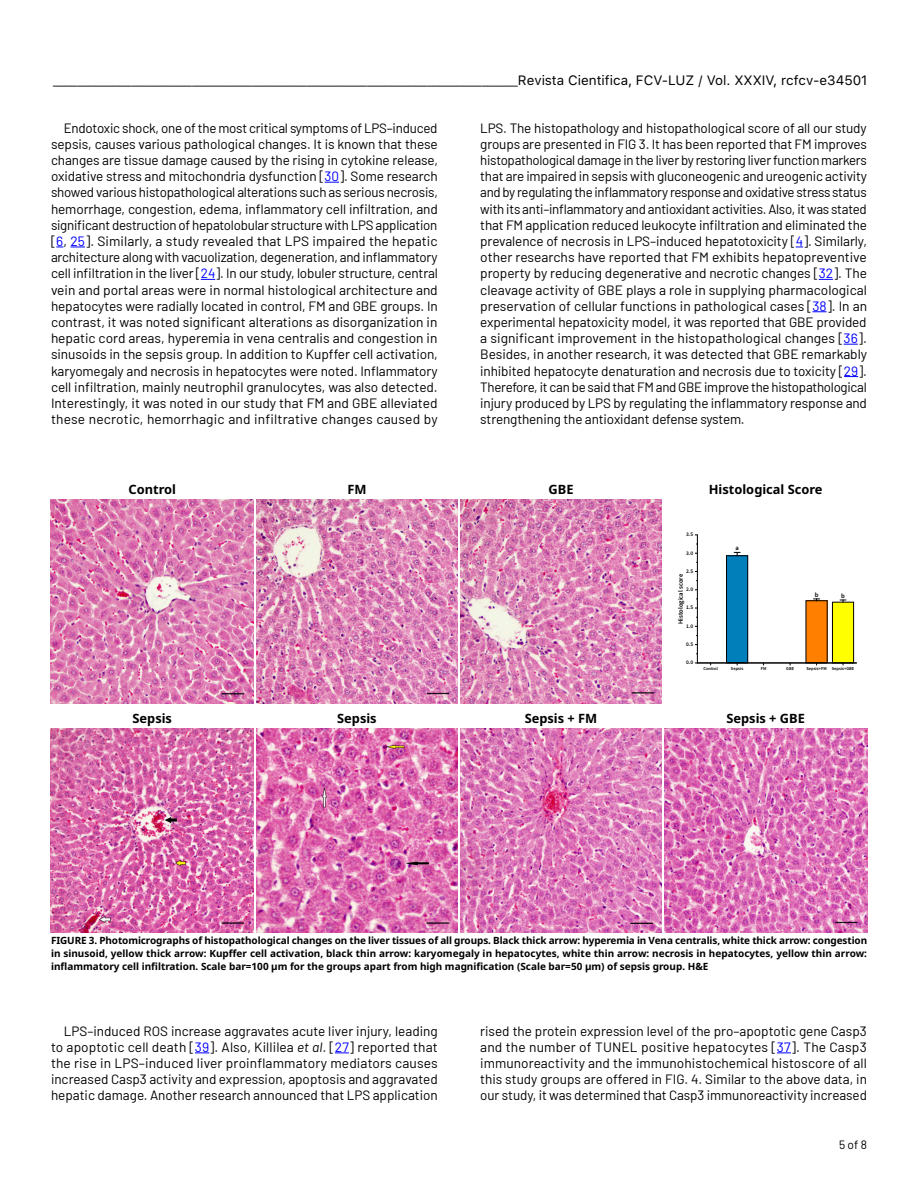
<style>
.page{position:relative;width:918px;height:1188px;background:#fff}
.page>*{position:absolute;margin:0;border:0;box-sizing:border-box;transform-origin:0 0}
.t1{font:13.5px/16.2px "Barlow";letter-spacing:-.005em;color:#000;text-align:justify}
.t2{font:13.5px "SFUI Text";color:#000}
.t3{font:700 12.9px "Noto Sans";color:#000}
.t4{font:12px "Barlow";color:#000}
.t5{font:700 10.05px/12.6px "Noto Sans";color:#000;text-align:justify}
.t6{font:600 6.6px "Source Sans Pro";color:#000}
.t7{font:600 5.4px "Source Sans Pro";color:#000}
.t8{font:600 4.5px "Source Sans Pro";color:#000}
.s1{color:#00f}
.s2{font-style:italic}
</style>
<div class="page">
<img style="left:51px;top:499px;width:203px;height:204px">
<img style="left:256px;top:499px;width:202px;height:204px">
<img style="left:460px;top:499px;width:202px;height:204px">
<div style="left:727px;top:556px;width:21px;height:107px;background:#007fbb"></div>
<div style="left:726px;top:556px;width:22px;height:107px;border:1px solid #000"></div>
<div style="left:806px;top:601px;width:21px;height:62px;background:#ff8000"></div>
<div style="left:832px;top:602px;width:22px;height:61px;background:#ff0"></div>
<div style="left:832px;top:602px;width:22px;height:61px;border:1px solid #000"></div>
<svg style="left:734px;top:552px;width:6px;height:4px"></svg>
<svg style="left:840px;top:600px;width:6px;height:2px"></svg>
<hr style="left:697px;top:663px;width:159px;height:1px;background:#000">
<hr style="left:697px;top:535px;width:1px;height:128px;background:#000">
<img style="left:51px;top:729px;width:203px;height:204px">
<img style="left:256px;top:729px;width:202px;height:204px">
<img style="left:460px;top:729px;width:202px;height:204px">
<img style="left:664px;top:729px;width:203px;height:204px">
<svg style="left:325px;top:182px;width:14px;height:1px"></svg>
<svg style="left:70px;top:247px;width:15px;height:1px"></svg>
<svg style="left:201px;top:279px;width:14px;height:1px"></svg>
<svg style="left:819px;top:279px;width:14px;height:1px"></svg>
<svg style="left:812px;top:311px;width:15px;height:1px"></svg>
<svg style="left:844px;top:344px;width:14px;height:1px"></svg>
<svg style="left:844px;top:376px;width:14px;height:1px"></svg>
<svg style="left:195px;top:1053px;width:14px;height:1px"></svg>
<svg style="left:335px;top:1053px;width:14px;height:1px"></svg>
<svg style="left:777px;top:1053px;width:14px;height:1px"></svg>
<p class="t2" style="left:53px;top:71px;width:816px">_____________________________________________________________________________Revista Cientifica, FCV-LUZ / Vol. XXXIV, rcfcv-e34501</p>
<p class="t1" style="left:51px;top:119px;width:388px;text-indent:13px">Endotoxic shock, one of the most critical symptoms of LPS–induced sepsis, causes various pathological changes. It is known that these changes are tissue damage caused by the rising in cytokine release, oxidative stress and mitochondria dysfunction [<span class="s1">30</span>]. Some research showed various histopathological alterations such as serious necrosis, hemorrhage, congestion, edema, inflammatory cell infiltration, and significant destruction of hepatolobular structure with LPS application [<span class="s1">6</span>, <span class="s1">25</span>]. Similarly, a study revealed that LPS impaired the hepatic architecture along with vacuolization, degeneration, and inflammatory cell infiltration in the liver [<span class="s1">24</span>]. In our study, lobuler structure, central vein and portal areas were in normal histological architecture and hepatocytes were radially located in control, FM and GBE groups. In contrast, it was noted significant alterations as disorganization in hepatic cord areas, hyperemia in vena centralis and congestion in sinusoids in the sepsis group. In addition to Kupffer cell activation, karyomegaly and necrosis in hepatocytes were noted. Inflammatory cell infiltration, mainly neutrophil granulocytes, was also detected.<br>Interestingly, it was noted in our study that FM and GBE alleviated these necrotic, hemorrhagic and infiltrative changes caused by</p>
<p class="t1" style="left:480px;top:119px;width:388px">LPS. The histopathology and histopathological score of all our study groups are presented in FIG 3. It has been reported that FM improves histopathological damage in the liver by restoring liver function markers that are impaired in sepsis with gluconeogenic and ureogenic activity and by regulating the inflammatory response and oxidative stress status with its anti–inflammatory and antioxidant activities. Also, it was stated that FM application reduced leukocyte infiltration and eliminated the prevalence of necrosis in LPS–induced hepatotoxicity [<span class="s1">4</span>]. Similarly, other researchs have reported that FM exhibits hepatopreventive property by reducing degenerative and necrotic changes [<span class="s1">32</span>]. The cleavage activity of GBE plays a role in supplying pharmacological preservation of cellular functions in pathological cases [<span class="s1">38</span>]. In an experimental hepatoxicity model, it was reported that GBE provided a significant improvement in the histopathological changes [<span class="s1">36</span>].<br>Besides, in another research, it was detected that GBE remarkably inhibited hepatocyte denaturation and necrosis due to toxicity [<span class="s1">29</span>].<br>Therefore, it can be said that FM and GBE improve the histopathological injury produced by LPS by regulating the inflammatory response and strengthening the antioxidant defense system.</p>
<p class="t3" style="left:129px;top:482px;width:49px">Control</p>
<p class="t3" style="left:347px;top:482px;width:21px">FM</p>
<p class="t3" style="left:549px;top:482px;width:26px">GBE</p>
<p class="t3" style="left:709px;top:482px;width:115px">Histological Score</p>
<p class="t7" style="left:686px;top:531px;width:9px">3.5</p>
<p class="t7" style="left:686px;top:549px;width:9px">3.0</p>
<p class="t7" style="left:686px;top:567px;width:9px">2.5</p>
<p class="t6" style="left:676px;top:624px;width:52px;rotate:-90deg">Histological score</p>
<p class="t7" style="left:686px;top:586px;width:9px">2.0</p>
<p class="t7" style="left:686px;top:604px;width:9px">1.5</p>
<p class="t7" style="left:686px;top:622px;width:9px">1.0</p>
<p class="t7" style="left:686px;top:641px;width:9px">0.5</p>
<p class="t7" style="left:686px;top:659px;width:9px">0.0</p>
<p class="t6" style="left:735px;top:544px;width:5px">a</p>
<p class="t6" style="left:815px;top:590px;width:5px">b</p>
<p class="t6" style="left:841px;top:592px;width:5px">b</p>
<p class="t8" style="left:703px;top:666px;width:16px">Control</p>
<p class="t8" style="left:731px;top:666px;width:14px">Sepsis</p>
<p class="t8" style="left:761px;top:666px;width:7px">FM</p>
<p class="t8" style="left:786px;top:666px;width:9px">GBE</p>
<p class="t8" style="left:806px;top:666px;width:49px">Sepsis+FM Sepsis+GBE</p>
<p class="t3" style="left:133px;top:711px;width:41px">Sepsis</p>
<p class="t3" style="left:337px;top:711px;width:41px">Sepsis</p>
<p class="t3" style="left:525px;top:711px;width:74px">Sepsis + FM</p>
<p class="t3" style="left:726px;top:711px;width:80px">Sepsis + GBE</p>
<p class="t5" style="left:51px;top:935px;width:818px">FIGURE 3. Photomicrographs of histopathological changes on the liver tissues of all groups. Black thick arrow: hyperemia in Vena centralis, white thick arrow: congestion in sinusoid, yellow thick arrow: Kupffer cell activation, black thin arrow: karyomegaly in hepatocytes, white thin arrow: necrosis in hepatocytes, yellow thin arrow: inflammatory cell infiltration. Scale bar=100 µm for the groups apart from high magnification (Scale bar=50 µm) of sepsis group. H&amp;E</p>
<p class="t1" style="left:51px;top:1022px;width:388px;text-indent:13px">LPS–induced ROS increase aggravates acute liver injury, leading to apoptotic cell death [<span class="s1">39</span>]. Also, Killilea <span class="s2">et al.</span> [<span class="s1">27</span>] reported that the rise in LPS–induced liver proinflammatory mediators causes increased Casp3 activity and expression, apoptosis and aggravated hepatic damage. Another research announced that LPS application</p>
<p class="t1" style="left:480px;top:1022px;width:388px">rised the protein expression level of the pro–apoptotic gene Casp3 and the number of TUNEL positive hepatocytes [<span class="s1">37</span>]. The Casp3 immunoreactivity and the immunohistochemical histoscore of all this study groups are offered in FIG. 4. Similar to the above data, in our study, it was determined that Casp3 immunoreactivity increased</p>
<p class="t4" style="left:839px;top:1136px;width:29px">5 of 8</p>
</div>
